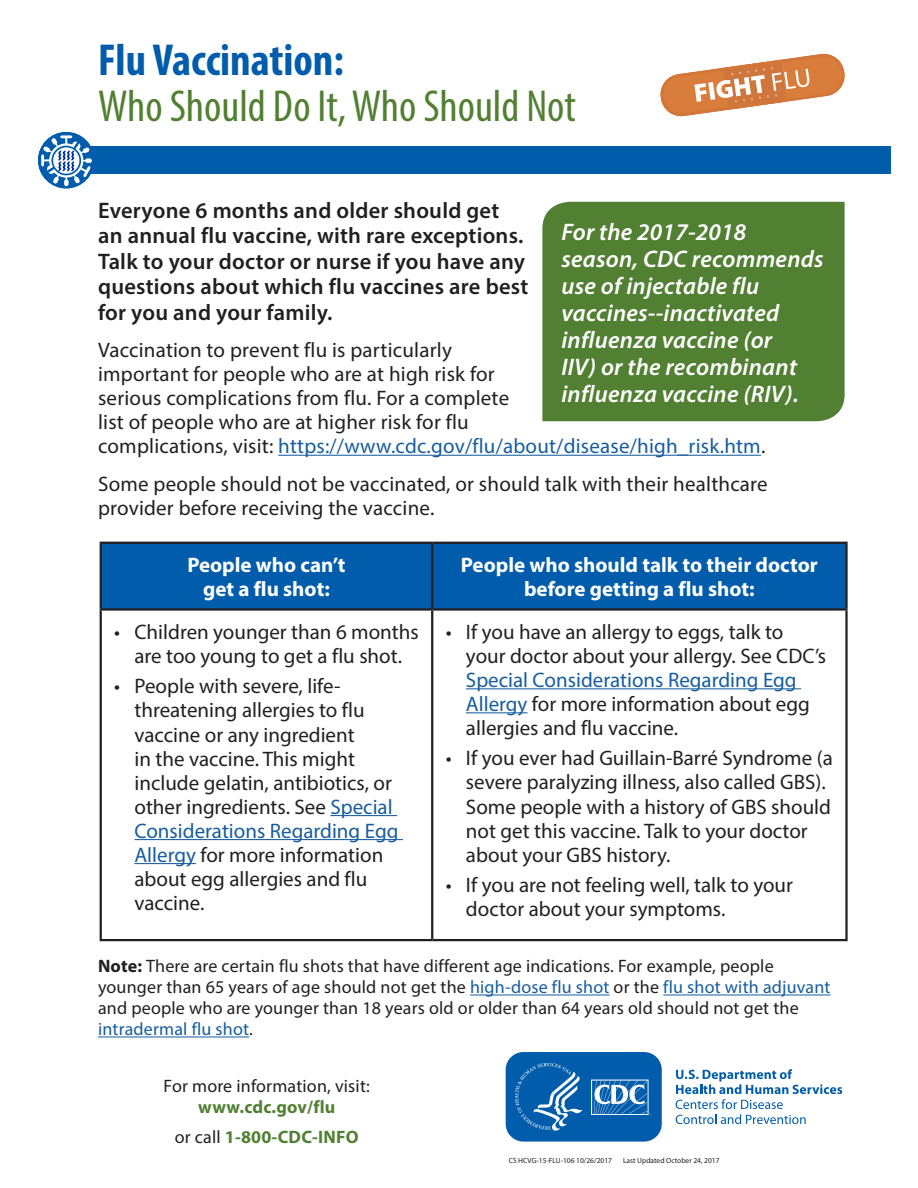
<style>
.page{position:relative;width:918px;height:1188px;background:#fff}
.page>*{position:absolute;margin:0;border:0;box-sizing:border-box;transform-origin:0 0}
.t1{font:condensed 45px "Myriad Pro";color:#528033}
.t2{font:700 condensed 45px "Myriad Pro";color:#015dab}
.t3{font:italic 600 24px/27px "Myriad Pro";letter-spacing:.01em;color:#fff}
.t4{font:600 22.5px/25.5px "Myriad Pro";letter-spacing:.01em;color:#231f20}
.t5{font:21px/24px "Myriad Pro";color:#231f20}
.t6{font:700 21px/24px "Myriad Pro";color:#fff;text-align:center}
.t7{font:18px/21px "Myriad Pro";letter-spacing:.01em;color:#231f20}
.t8{font:700 18px/29.7px "Myriad Pro";letter-spacing:.01em;color:#528033;text-align:center}
.t9{font:7.5px "Myriad Pro";color:#231f20}
.s1{color:#175d9e}
.s2{font-weight:700}
.s3{font-weight:400;color:#231f20}
</style>
<div class="page">
<div style="left:542px;top:201px;width:303px;height:221px;background:#528033"></div>
<div style="left:86px;top:146px;width:805px;height:28px;background:#015dab"></div>
<svg style="left:38px;top:132px;width:54px;height:56px"></svg>
<svg style="left:660px;top:53px;width:185px;height:64px"></svg>
<hr style="left:278px;top:455px;width:483px;height:1px;background:#175d9e">
<svg style="left:676px;top:1069px;width:166px;height:55px"></svg>
<svg style="left:505px;top:1052px;width:157px;height:90px;background:#2272b6"></svg>
<div style="left:102px;top:544px;width:743px;height:64px;background:#015dab"></div>
<hr style="left:100px;top:542px;width:332px;height:2px;background:#231f20">
<hr style="left:100px;top:544px;width:2px;height:64px;background:#231f20">
<hr style="left:432px;top:542px;width:416px;height:2px;background:#231f20">
<hr style="left:431px;top:544px;width:2px;height:64px;background:#231f20">
<hr style="left:845px;top:544px;width:3px;height:64px;background:#231f20">
<hr style="left:100px;top:608px;width:332px;height:3px;background:#231f20">
<hr style="left:432px;top:608px;width:416px;height:3px;background:#231f20">
<hr style="left:100px;top:611px;width:2px;height:328px;background:#231f20">
<hr style="left:431px;top:611px;width:2px;height:328px;background:#231f20">
<hr style="left:845px;top:611px;width:3px;height:328px;background:#231f20">
<hr style="left:100px;top:939px;width:332px;height:2px;background:#231f20">
<hr style="left:432px;top:939px;width:416px;height:2px;background:#231f20">
<hr style="left:330px;top:815px;width:67px;height:1px;background:#175d9e">
<hr style="left:134px;top:839px;width:269px;height:1px;background:#175d9e">
<hr style="left:134px;top:863px;width:62px;height:1px;background:#175d9e">
<hr style="left:466px;top:688px;width:335px;height:1px;background:#175d9e">
<hr style="left:466px;top:712px;width:62px;height:1px;background:#175d9e">
<hr style="left:470px;top:995px;width:140px;height:1px;background:#175d9e">
<hr style="left:663px;top:995px;width:168px;height:1px;background:#175d9e">
<hr style="left:98px;top:1037px;width:151px;height:1px;background:#175d9e">
<h1 class="t2" style="left:98px;top:32px;width:247px">Flu Vaccination:</h1>
<h1 class="t1" style="left:98px;top:79px;width:479px">Who Should Do It, Who Should Not</h1>
<p class="t4" style="left:98px;top:197px;width:432px">Everyone 6 months and older should get an annual flu vaccine, with rare exceptions.<br>Talk to your doctor or nurse if you have any questions about which flu vaccines are best for you and your family.</p>
<p class="t5" style="left:98px;top:338px;width:669px">Vaccination to prevent flu is particularly<br>important for people who are at high risk for<br>serious complications from flu. For a complete<br>list of people who are at higher risk for flu<br>complications, visit: <span class="s1">https://www.cdc.gov/flu/about/disease/high_risk.htm</span>.</p>
<p class="t5" style="left:98px;top:471px;width:671px">Some people should not be vaccinated, or should talk with their healthcare provider before receiving the vaccine.</p>
<p class="t3" style="left:561px;top:217px;width:264px">For the 2017-2018 season, CDC recommends use of injectable flu vaccines--inactivated influenza vaccine (or<br>IIV) or the recombinant influenza vaccine (RIV).</p>
<p class="t6" style="left:187px;top:552px;width:160px">People who can’t get a flu shot:</p>
<p class="t6" style="left:461px;top:552px;width:358px">People who should talk to their doctor before getting a flu shot:</p>
<p class="t5" style="left:114px;top:619px;width:306px;text-align:center">• Children younger than 6 months are too young to get a flu shot.</p>
<p class="t5" style="left:134px;top:674px;width:266px;text-indent:-20px">• People with severe, life&shy;threatening allergies to flu vaccine or any ingredient<br>in the vaccine. This might include gelatin, antibiotics, or other ingredients. See <span class="s1">Special<br>Considerations Regarding Egg<br>Allergy</span> for more information about egg allergies and flu vaccine.</p>
<p class="t5" style="left:466px;top:619px;width:362px;text-indent:-20px">• If you have an allergy to eggs, talk to your doctor about your allergy. See CDC’s</p>
<p class="t5" style="left:466px;top:667px;width:345px"><span class="s1">Special Considerations Regarding Egg<br>Allergy</span> for more information about egg allergies and flu vaccine.</p>
<p class="t5" style="left:466px;top:746px;width:368px;text-indent:-20px">• If you ever had Guillain-Barré Syndrome (a severe paralyzing illness, also called GBS).<br>Some people with a history of GBS should not get this vaccine. Talk to your doctor about your GBS history.</p>
<p class="t5" style="left:466px;top:873px;width:329px;text-indent:-20px">• If you are not feeling well, talk to your doctor about your symptoms.</p>
<p class="t7" style="left:98px;top:955px;width:734px"><span class="s2">Note:</span> There are certain flu shots that have different age indications. For example, people younger than 65 years of age should not get the <span class="s1">high-dose flu shot</span> or the <span class="s1">flu shot with adjuvant </span>and people who are younger than 18 years old or older than 64 years old should not get the <span class="s1">intradermal flu shot</span>.</p>
<p class="t7" style="left:164px;top:1075px;width:208px">For more information, visit:</p>
<p class="t8" style="left:175px;top:1091px;width:185px">www.cdc.gov/flu<br><span class="s3">or call</span> 1-800-CDC-INFO</p>
<p class="t9" style="left:509px;top:1156px;width:105px">CS HCVG-15-FLU-106 10/26/2017</p>
<p class="t9" style="left:623px;top:1156px;width:98px">Last Updated October 24, 2017</p>
</div>
